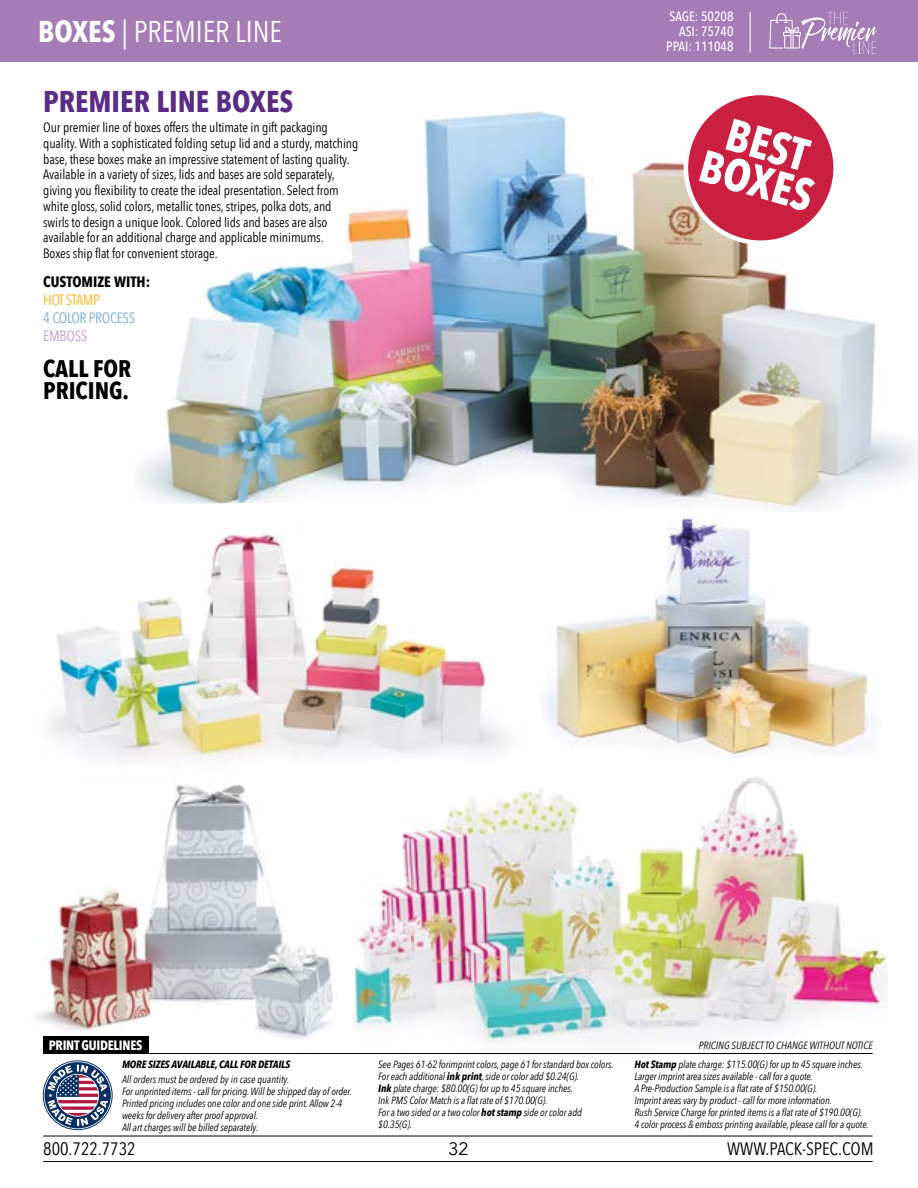
<style>
.page{position:relative;width:918px;height:1188px;background:#fff}
.page>*{position:absolute;margin:0;border:0;box-sizing:border-box;transform-origin:0 0}
.t1{font:700 45px/37.5px "Avenir Next Condensed";color:#fff;text-align:center}
.t2{font:30px "Avenir Next Condensed";color:#fff}
.t3{font:700 30px "Avenir Next Condensed";color:#5b2c86}
.t4{font:700 24px/22.5px "Avenir Next Condensed";color:#000}
.t5{font:18px "Avenir Next Condensed";color:#000}
.t6{font:18px "Avenir";color:#000}
.t7{font:700 15px "Avenir Next Condensed";color:#000}
.t8{font:15px "Avenir Next Condensed";letter-spacing:-.03em;color:#7baed4}
.t9{font:15px "Avenir Next Condensed";letter-spacing:-.035em;color:#fdb71a}
.t10{font:15px "Avenir Next Condensed";letter-spacing:-.02em;color:#c299d5}
.t11{font:13.5px/15.8px "Avenir Next Condensed";letter-spacing:-.01em;color:#000}
.t12{font:500 13.5px/15px "Avenir Next Condensed";color:#fff;text-align:right}
.t13{font:700 13.5px "Avenir Next Condensed";letter-spacing:-.02em;color:#fff}
.t14{font:italic 10.5px/12px "Avenir Next Condensed";letter-spacing:-.01em;color:#000}
.t15{font:italic 700 10.5px "Avenir Next Condensed";letter-spacing:-.01em;color:#000}
.s1{font-weight:700}
</style>
<div class="page">
<img style="left:137px;top:111px;width:781px;height:398px">
<img style="left:546px;top:509px;width:330px;height:249px">
<img style="left:353px;top:776px;width:535px;height:266px">
<img style="left:36px;top:783px;width:297px;height:270px">
<img style="left:50px;top:500px;width:475px;height:281px">
<svg style="left:672px;top:95px;width:178px;height:156px"></svg>
<div style="left:0;top:0;width:918px;height:62px;background:#a67cb7"></div>
<svg style="left:769px;top:12px;width:108px;height:42px"></svg>
<hr style="left:750px;top:12px;width:1px;height:40px;background:#fff">
<hr style="left:43px;top:1136px;width:830px;height:1px;background:#000">
<hr style="left:43px;top:1161px;width:830px;height:1px;background:#000">
<hr style="left:43px;top:1053px;width:830px;height:1px;background:#000">
<svg style="left:44px;top:1061px;width:68px;height:68px"></svg>
<div style="left:43px;top:1036px;width:105px;height:18px;background:#000"></div>
<h2 class="t2" style="left:38px;top:6px;width:246px"><span class="s1">BOXES</span> | PREMIER LINE</h2>
<h2 class="t3" style="left:43px;top:83px;width:252px">PREMIER LINE BOXES</h2>
<p class="t11" style="left:43px;top:119px;width:317px">Our premier line of boxes offers the ultimate in gift packaging quality. With a sophisticated folding setup lid and a sturdy, matching base, these boxes make an impressive statement of lasting quality.<br>Available in a variety of sizes, lids and bases are sold separately, giving you flexibility to create the ideal presentation. Select from white gloss, solid colors, metallic tones, stripes, polka dots, and swirls to design a unique look. Colored lids and bases are also available for an additional charge and applicable minimums.<br>Boxes ship flat for convenient storage.</p>
<h3 class="t7" style="left:43px;top:273px;width:109px">CUSTOMIZE WITH:</h3>
<h3 class="t9" style="left:43px;top:287px;width:58px">HOT STAMP</h3>
<h3 class="t8" style="left:43px;top:305px;width:93px">4 COLOR PROCESS</h3>
<h3 class="t10" style="left:43px;top:323px;width:46px">EMBOSS</h3>
<h3 class="t4" style="left:43px;top:357px;width:90px">CALL FOR<br>PRICING.</h3>
<p class="t12" style="left:666px;top:9px;width:69px">SAGE: 50208<br>ASI: 75740<br>PPAI: 111048</p>
<h1 class="t1" style="left:716px;top:110px;width:118px;rotate:16deg">BEST<br>BOXES</h1>
<p class="t13" style="left:49px;top:1037px;width:95px">PRINT GUIDELINES</p>
<p class="t15" style="left:122px;top:1058px;width:170px">MORE SIZES AVAILABLE, CALL FOR DETAILS</p>
<p class="t14" style="left:122px;top:1073px;width:232px">All orders must be ordered by in case quantity.<br>For unprinted items - call for pricing. Will be shipped day of order.<br>Printed pricing includes one color and one side print. Allow 2-4 weeks for delivery after proof approval.<br>All art charges will be billed separately.</p>
<p class="t14" style="left:699px;top:1039px;width:175px">PRICING SUBJECT TO CHANGE WITHOUT NOTICE</p>
<p class="t14" style="left:378px;top:1059px;width:237px">See Pages 61-62 forimprint colors, page 61 for standard box colors.<br>For each additional <span class="s1">ink print</span>, side or color add $0.24(G).<br><span class="s1">Ink</span> plate charge: $80.00(G) for up to 45 square inches.<br>Ink PMS Color Match is a flat rate of $170.00(G).<br>For a two sided or a two color <span class="s1">hot stamp</span> side or color add $0.35(G).</p>
<p class="t14" style="left:634px;top:1059px;width:236px"><span class="s1">Hot Stamp</span> plate charge: $115.00(G) for up to 45 square inches.<br>Larger imprint area sizes available - call for a quote.<br>A Pre-Production Sample is a flat rate of $150.00(G).<br>Imprint areas vary by product - call for more information.<br>Rush Service Charge for printed items is a flat rate of $190.00(G).<br>4 color process &amp; emboss printing available, please call for a quote.</p>
<h3 class="t5" style="left:43px;top:1134px;width:94px">800.722.7732</h3>
<h3 class="t6" style="left:448px;top:1138px;width:22px">32</h3>
<h3 class="t5" style="left:727px;top:1134px;width:148px">WWW.PACK-SPEC.COM</h3>
</div>
